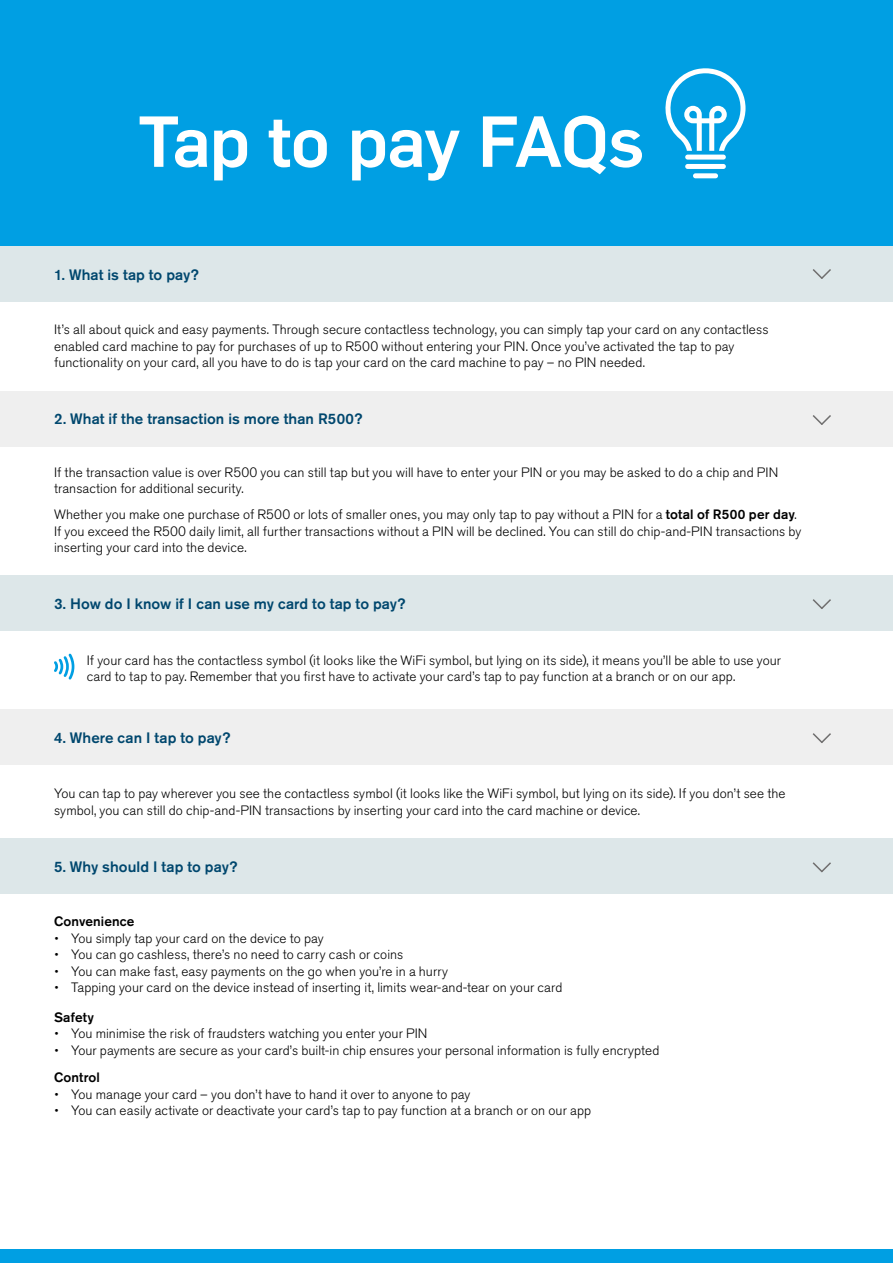
<style>
.page{position:relative;width:893px;height:1263px;background:#fff}
.page>*{position:absolute;margin:0;border:0;box-sizing:border-box;transform-origin:0 0}
.t1{font:500 70.65px "Flama";letter-spacing:-.02em;color:#fff}
.t2{font:500 15px "Akzidenz Grotesk BE";letter-spacing:.005em;color:#00476e}
.t3{font:300 13.5px/16.5px "Akzidenz Grotesk BE";letter-spacing:.005em;color:#000}
.t4{font:500 13.5px "Akzidenz Grotesk BE";letter-spacing:.01em;color:#000}
.s1{font-weight:500}
.s2{font-family:"Flama Basic";font-weight:400;font-size:12.75px}
</style>
<div class="page">
<svg style="left:54px;top:653px;width:20px;height:27px"></svg>
<div style="left:0;top:0;width:893px;height:247px;background:#009fe3"></div>
<div style="left:0;top:391px;width:893px;height:55px;background:#efefef"></div>
<div style="left:0;top:575px;width:893px;height:56px;background:#dde7e9"></div>
<div style="left:0;top:709px;width:893px;height:56px;background:#efefef"></div>
<div style="left:0;top:838px;width:893px;height:56px;background:#dde7e9"></div>
<div style="left:0;top:247px;width:893px;height:55px;background:#dde7e9"></div>
<svg style="left:813px;top:269px;width:18px;height:10px"></svg>
<svg style="left:813px;top:415px;width:18px;height:10px"></svg>
<svg style="left:812px;top:599px;width:19px;height:10px"></svg>
<svg style="left:812px;top:733px;width:19px;height:10px"></svg>
<svg style="left:812px;top:862px;width:19px;height:11px"></svg>
<svg style="left:665px;top:68px;width:80px;height:110px"></svg>
<div style="left:0;top:1249px;width:893px;height:14px;background:#009fe3"></div>
<h1 class="t1" style="left:138px;top:91px;width:508px">Tap to pay FAQs</h1>
<p class="t2" style="left:54px;top:265px;width:147px">1. What is tap to pay?</p>
<p class="t3" style="left:54px;top:322px;width:716px">It’s all about quick and easy payments. Through secure contactless technology, you can simply tap your card on any contactless enabled card machine to pay for purchases of up to R500 without entering your PIN. Once you’ve activated the tap to pay functionality on your card, all you have to do is tap your card on the card machine to pay – no PIN needed.</p>
<p class="t2" style="left:54px;top:410px;width:310px">2. What if the transaction is more than R500?</p>
<p class="t3" style="left:54px;top:464px;width:726px">If the transaction value is over R500 you can still tap but you will have to enter your PIN or you may be asked to do a chip and PIN transaction for additional security.</p>
<p class="t3" style="left:54px;top:507px;width:749px">Whether you make one purchase of R500 or lots of smaller ones, you may only tap to pay without a PIN for a <span class="s1">total of R500 per day</span>.<br>If you exceed the R500 daily limit, all further transactions without a PIN will be declined. You can still do chip-and-PIN transactions by inserting your card into the device.</p>
<p class="t2" style="left:54px;top:594px;width:353px">3. How do I know if I can use my card to tap to pay?</p>
<p class="t3" style="left:87px;top:652px;width:696px">If your card has the contactless symbol (it looks like the WiFi symbol, but lying on its side), it means you’ll be able to use your card to tap to pay. Remember that you first have to activate your card’s tap to pay function at a branch or on our app.</p>
<p class="t2" style="left:54px;top:728px;width:178px">4. Where can I tap to pay?</p>
<p class="t3" style="left:54px;top:786px;width:733px">You can tap to pay wherever you see the contactless symbol (it looks like the WiFi symbol, but lying on its side). If you don’t see the symbol, you can still do chip-and-PIN transactions by inserting your card into the card machine or device.</p>
<p class="t2" style="left:54px;top:857px;width:185px">5. Why should I tap to pay?</p>
<p class="t4" style="left:54px;top:913px;width:82px">Convenience</p>
<p class="t3" style="left:54px;top:930px;width:271px"><span class="s2">•</span> You simply tap your card on the device to pay</p>
<p class="t3" style="left:54px;top:947px;width:351px"><span class="s2">•</span> You can go cashless, there’s no need to carry cash or coins</p>
<p class="t3" style="left:54px;top:963px;width:396px"><span class="s2">•</span> You can make fast, easy payments on the go when you’re in a hurry</p>
<p class="t3" style="left:54px;top:973px;width:510px;line-height:29.1px"><span class="s2">•</span> Tapping your card on the device instead of inserting it, limits wear-and-tear on your card<br><span class="s1">Safety</span></p>
<p class="t3" style="left:54px;top:1025px;width:375px"><span class="s2">•</span> You minimise the risk of fraudsters watching you enter your PIN</p>
<p class="t3" style="left:54px;top:1036px;width:607px;line-height:27.9px"><span class="s2">•</span> Your payments are secure as your card’s built-in chip ensures your personal information is fully encrypted<br><span class="s1">Control</span></p>
<p class="t3" style="left:54px;top:1086px;width:418px"><span class="s2">•</span> You manage your card – you don’t have to hand it over to anyone to pay</p>
<p class="t3" style="left:54px;top:1103px;width:539px"><span class="s2">•</span> You can easily activate or deactivate your card’s tap to pay function at a branch or on our app</p>
</div>
